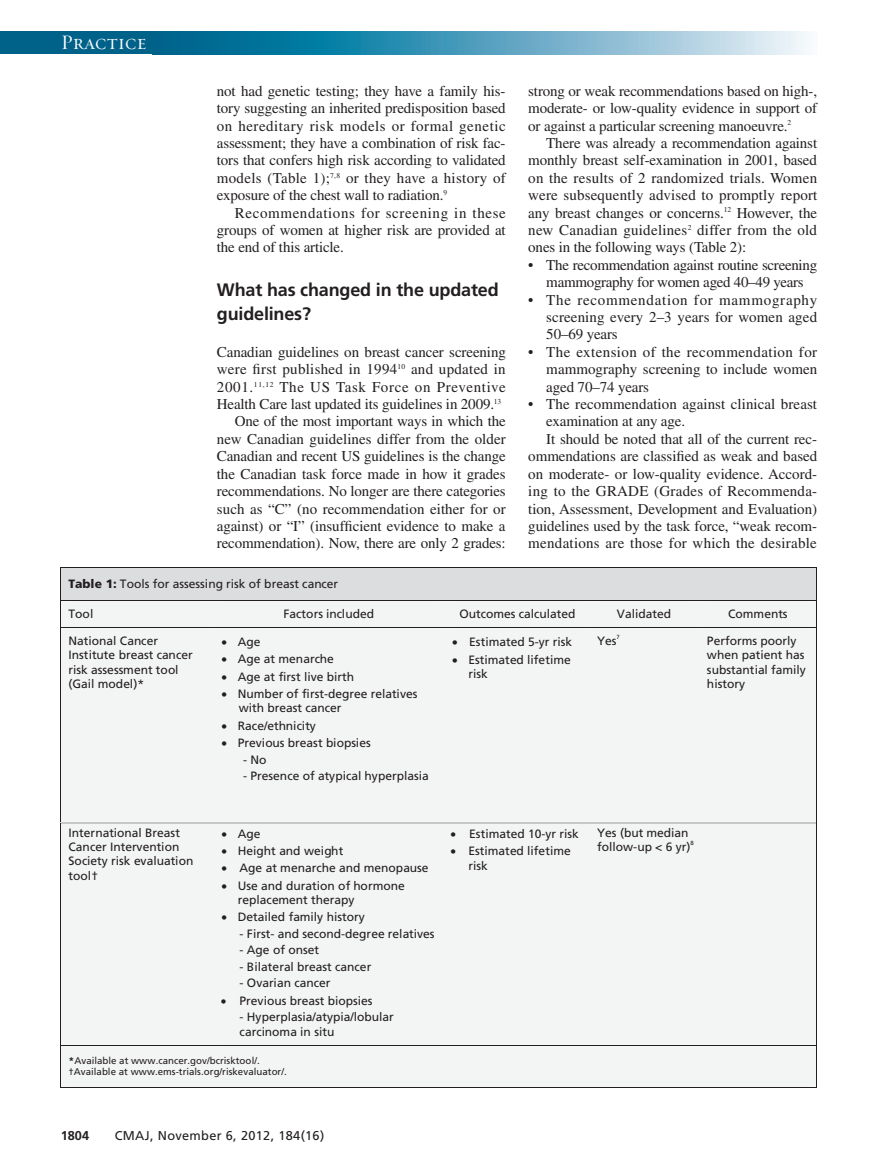
<style>
.page{position:relative;width:878px;height:1175px;background:#fff}
.page>*{position:absolute;margin:0;border:0;box-sizing:border-box;transform-origin:0 0}
.t1{font:21px "Requiem Display HTF Small Caps";letter-spacing:.005em;color:#fff}
.t2{font:700 18px/24px "Frutiger LT Std";letter-spacing:-.01em;color:#231f20}
.t3{font:15px/17.4px "Times LT Std";letter-spacing:-.005em;color:#231f20;text-align:justify}
.t4{font:15px "Times LT Std";letter-spacing:.015em;color:#231f20}
.t5{font:15px "Times LT Std";letter-spacing:.02em;color:#231f20}
.t6{font:15px "Times LT Std";letter-spacing:.045em;color:#231f20}
.t7{font:12.75px "Frutiger LT Std";letter-spacing:.025em;color:#231f20}
.t8{font:700 12.75px "Frutiger LT Std";color:#231f20}
.t9{font:12px/14.2px "Frutiger";color:#231f20}
.t10{font:9.75px/11.6px "Frutiger";color:#231f20}
.t11{font:6px "Frutiger";color:#231f20}
.s1{font-weight:900}
</style>
<div class="page">
<div style="left:0;top:32px;width:163px;height:22px;background:#006189"></div>
<svg style="left:163px;top:32px;width:643px;height:22px;background:#5aa3c0"></svg>
<svg style="left:60px;top:567px;width:757px;height:520px"></svg>
<h1 class="t1" style="left:61px;top:30px;width:87px">Practice</h1>
<p class="t3" style="left:217px;top:84px;width:290px">not had genetic testing; they have a family his&shy;tory suggesting an inherited predisposition based on hereditary risk models or formal genetic assessment; they have a combination of risk fac&shy;tors that confers high risk according to validated models (Table 1);<sup>7,8</sup> or they have a history of exposure of the chest wall to radiation.<sup>9</sup></p>
<p class="t3" style="left:217px;top:205px;width:290px;text-indent:18px">Recommendations for screening in these groups of women at higher risk are provided at the end of this article.</p>
<p class="t2" style="left:217px;top:279px;width:283px">What has changed in the updated guidelines?</p>
<p class="t3" style="left:217px;top:345px;width:290px">Canadian guidelines on breast cancer screening</p>
<p class="t5" style="left:217px;top:364px;width:290px">were first published in 1994<sup>10</sup> and updated in</p>
<p class="t6" style="left:217px;top:381px;width:290px">2001.<sup>11,12</sup> The US Task Force on Preventive</p>
<p class="t3" style="left:217px;top:397px;width:286px">Health Care last updated its guidelines in 2009.<sup>13</sup></p>
<p class="t3" style="left:235px;top:414px;width:272px">One of the most important ways in which the</p>
<p class="t3" style="left:217px;top:432px;width:290px">new Canadian guidelines differ from the older</p>
<p class="t3" style="left:217px;top:449px;width:290px">Canadian and recent US guidelines is the change</p>
<p class="t3" style="left:217px;top:466px;width:290px">the Canadian task force made in how it grades</p>
<p class="t3" style="left:217px;top:484px;width:290px">recommendations. No longer are there categories</p>
<p class="t3" style="left:217px;top:501px;width:290px">such as “C” (no recommendation either for or</p>
<p class="t3" style="left:217px;top:519px;width:290px">against) or “I” (insufficient evidence to make a</p>
<p class="t3" style="left:217px;top:536px;width:290px">recommendation). Now, there are only 2 grades:</p>
<p class="t3" style="left:528px;top:84px;width:290px">strong or weak recommendations based on high-, moderate- or low-quality evidence in support of or against a particular screening manoeuvre.<sup>2</sup></p>
<p class="t3" style="left:528px;top:136px;width:290px;text-indent:18px">There was already a recommendation against monthly breast self-examination in 2001, based on the results of 2 randomized trials. Women were subsequently advised to promptly report any breast changes or concerns.<sup>12</sup> However, the new Canadian guidelines<sup>2</sup> differ from the old ones in the following ways (Table 2):</p>
<p class="t3" style="left:528px;top:258px;width:290px;text-align:center">• The recommendation against routine screening mammography for women aged 40–49 years</p>
<p class="t3" style="left:546px;top:292px;width:272px;text-indent:-18px">• The recommendation for mammography screening every 2–3 years for women aged 50–69 years</p>
<p class="t3" style="left:546px;top:345px;width:272px;text-indent:-18px">• The extension of the recommendation for mammography screening to include women aged 70–74 years</p>
<p class="t3" style="left:528px;top:397px;width:290px">• The recommendation against clinical breast</p>
<p class="t3" style="left:546px;top:414px;width:140px">examination at any age.</p>
<p class="t3" style="left:546px;top:432px;width:272px">It should be noted that all of the current rec-</p>
<p class="t3" style="left:528px;top:449px;width:290px">ommendations are classified as weak and based</p>
<p class="t3" style="left:528px;top:466px;width:290px">on moderate- or low-quality evidence. Accord-</p>
<p class="t4" style="left:528px;top:486px;width:290px">ing to the GRADE (Grades of Recommenda-</p>
<p class="t3" style="left:528px;top:501px;width:290px">tion, Assessment, Development and Evaluation)</p>
<p class="t3" style="left:528px;top:519px;width:290px">guidelines used by the task force, “weak recom-</p>
<p class="t4" style="left:528px;top:538px;width:290px">mendations are those for which the desirable</p>
<p class="t9" style="left:68px;top:578px;width:271px"><span class="s1">Table 1:</span> Tools for assessing risk of breast cancer</p>
<p class="t9" style="left:68px;top:608px;width:26px">Tool</p>
<p class="t9" style="left:283px;top:608px;width:92px">Factors included</p>
<p class="t9" style="left:459px;top:608px;width:118px">Outcomes calculated</p>
<p class="t9" style="left:617px;top:608px;width:56px">Validated</p>
<p class="t9" style="left:728px;top:608px;width:61px">Comments</p>
<p class="t9" style="left:68px;top:635px;width:126px">National Cancer<br>Institute breast cancer risk assessment tool (Gail model)*</p>
<p class="t9" style="left:221px;top:635px;width:40px">• Age</p>
<p class="t9" style="left:597px;top:634px;width:21px">Yes</p>
<p class="t11" style="left:616px;top:634px;width:5px">7</p>
<p class="t9" style="left:707px;top:635px;width:100px">Performs poorly when patient has substantial family history</p>
<p class="t9" style="left:452px;top:635px;width:121px">• Estimated 5-yr risk</p>
<p class="t9" style="left:468px;top:653px;width:104px;text-indent:-16px">• Estimated lifetime risk</p>
<p class="t9" style="left:221px;top:653px;width:114px">• Age at menarche</p>
<p class="t9" style="left:221px;top:670px;width:134px">• Age at first live birth</p>
<p class="t9" style="left:239px;top:688px;width:180px;text-indent:-17px">• Number of first-degree relatives with breast cancer</p>
<p class="t9" style="left:221px;top:719px;width:96px">• Race/ethnicity</p>
<p class="t9" style="left:221px;top:736px;width:151px">• Previous breast biopsies</p>
<p class="t9" style="left:243px;top:753px;width:25px">- No</p>
<p class="t9" style="left:243px;top:769px;width:187px">- Presence of atypical hyperplasia</p>
<p class="t9" style="left:68px;top:826px;width:126px">International Breast<br>Cancer Intervention<br>Society risk evaluation tool†</p>
<p class="t9" style="left:221px;top:827px;width:40px">• Age</p>
<p class="t9" style="left:221px;top:844px;width:123px">• Height and weight</p>
<p class="t9" style="left:221px;top:862px;width:208px">• Age at menarche and menopause</p>
<p class="t9" style="left:238px;top:879px;width:168px;text-indent:-16px">• Use and duration of hormone replacement therapy</p>
<p class="t9" style="left:221px;top:911px;width:145px">• Detailed family history</p>
<p class="t9" style="left:240px;top:927px;width:196px">- First- and second-degree relatives</p>
<p class="t9" style="left:240px;top:944px;width:81px">- Age of onset</p>
<p class="t9" style="left:240px;top:960px;width:133px">- Bilateral breast cancer</p>
<p class="t9" style="left:240px;top:977px;width:92px">- Ovarian cancer</p>
<p class="t9" style="left:221px;top:994px;width:153px">• Previous breast biopsies</p>
<p class="t9" style="left:239px;top:1010px;width:156px">- Hyperplasia/atypia/lobular carcinoma in situ</p>
<p class="t10" style="left:68px;top:1055px;width:220px"><span class="s1">*</span>Available at www.cancer.gov/bcrisktool/. †Available at www.ems-trials.org/riskevaluator/.</p>
<p class="t9" style="left:450px;top:827px;width:130px">• Estimated 10-yr risk</p>
<p class="t9" style="left:468px;top:845px;width:104px;text-indent:-18px">• Estimated lifetime risk</p>
<p class="t9" style="left:597px;top:826px;width:95px">Yes (but median follow-up &lt; 6 yr)</p>
<p class="t11" style="left:690px;top:840px;width:5px">8</p>
<p class="t8" style="left:61px;top:1130px;width:30px">1804</p>
<p class="t7" style="left:115px;top:1130px;width:211px">CMAJ, November 6, 2012, 184(16)</p>
</div>
